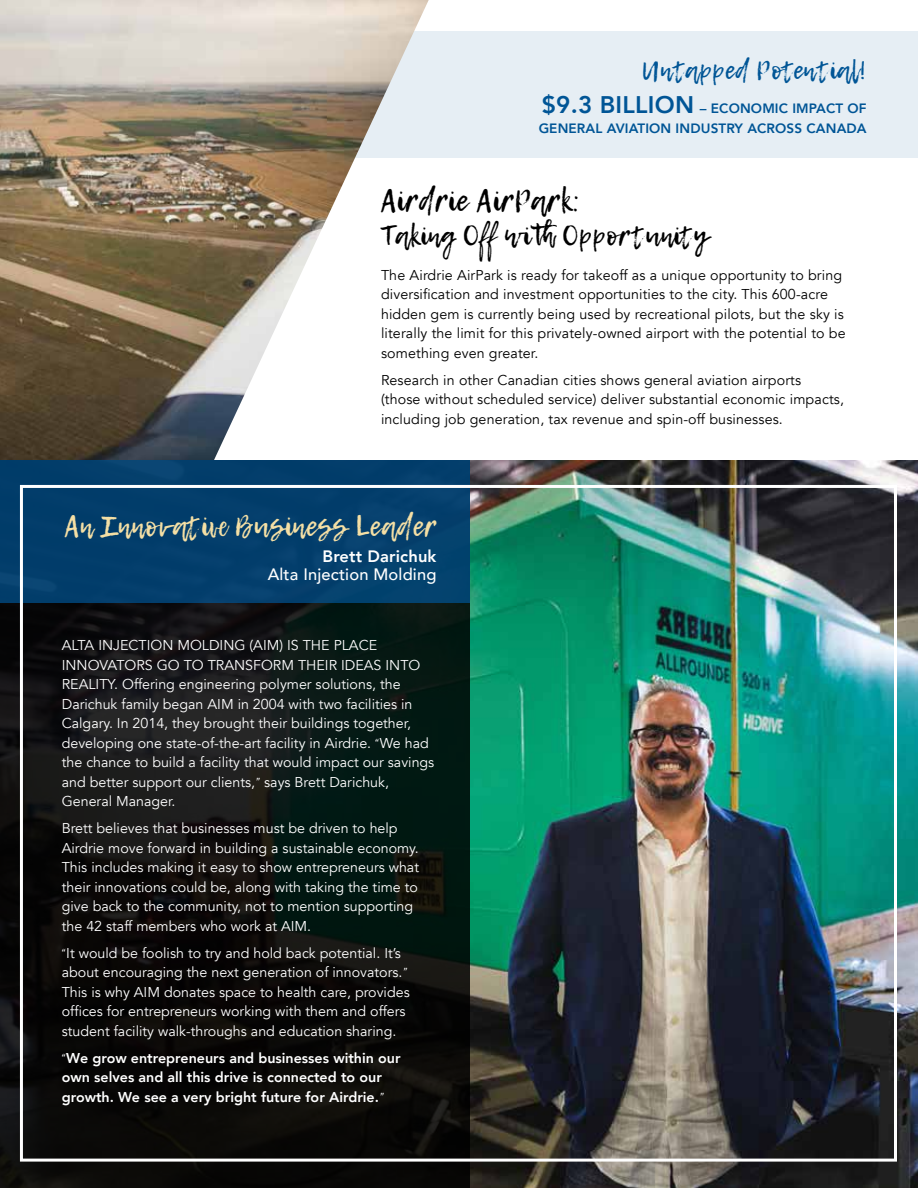
<style>
.page{position:relative;width:918px;height:1188px;background:#fff}
.page>*{position:absolute;margin:0;border:0;box-sizing:border-box;transform-origin:0 0}
.t1{font:30px "Lemon Tuesday";letter-spacing:.01em;color:#000}
.t2{font:28.5px "Lemon Tuesday";letter-spacing:.01em;color:#f4dfa5}
.t3{font:27px "Lemon Tuesday";letter-spacing:.01em;color:#000}
.t4{font:25.5px "Lemon Tuesday";letter-spacing:.01em;color:#005596}
.t5{font:500 16.5px "Avenir";letter-spacing:.01em;color:#fff}
.t6{font:800 16.5px "Avenir";letter-spacing:.01em;color:#fff}
.t7{font:14.25px/19.5px "Avenir";color:#fff}
.t8{font:14.25px/19.5px "Avenir";letter-spacing:.01em;color:#000}
.t9{font:800 14.25px/19.5px "Avenir";color:#fff}
.t10{font:800 13.5px/19.5px "Avenir";letter-spacing:.01em;color:#005596}
.s1{font-size:24px}
.s2{font-family:"Black Jack"}
.s3{font-family:"Black Jack";font-weight:400}
</style>
<div class="page">
<div style="left:72px;top:32px;width:846px;height:126px;background:#e6eef4"></div>
<img style="left:0;top:0;width:429px;height:460px">
<img style="left:470px;top:460px;width:448px;height:728px">
<svg style="left:0;top:603px;width:470px;height:585px;background:#0c100e"></svg>
<div style="left:0;top:460px;width:470px;height:143px;background:#033e6b"></div>
<div style="left:20px;top:485px;width:877px;height:677px;border:3px solid #fff"></div>
<h3 class="t4" style="left:642px;top:55px;width:226px">Untapped Potential!</h3>
<p class="t10" style="left:539px;top:99px;width:330px"><span class="s1">$9.3 BILLION</span> – ECONOMIC IMPACT OF<br>GENERAL AVIATION INDUSTRY ACROSS CANADA</p>
<h1 class="t1" style="left:381px;top:183px;width:201px">Airdrie AirPark:</h1>
<h3 class="t3" style="left:381px;top:220px;width:329px">Taking Off with Opportunity</h3>
<p class="t8" style="left:381px;top:266px;width:466px">The Airdrie AirPark is ready for takeoff as a unique opportunity to bring diversification and investment opportunities to the city. This 600-acre hidden gem is currently being used by recreational pilots, but the sky is literally the limit for this privately-owned airport with the potential to be something even greater.</p>
<p class="t8" style="left:381px;top:371px;width:465px">Research in other Canadian cities shows general aviation airports (those without scheduled service) deliver substantial economic impacts, including job generation, tax revenue and spin-off businesses.</p>
<h2 class="t2" style="left:65px;top:510px;width:373px">An Innovative Business Leader</h2>
<p class="t6" style="left:322px;top:543px;width:116px">Brett Darichuk</p>
<p class="t5" style="left:268px;top:560px;width:170px">Alta Injection Molding</p>
<p class="t7" style="left:62px;top:636px;width:374px">ALTA INJECTION MOLDING (AIM) IS THE PLACE INNOVATORS GO TO TRANSFORM THEIR IDEAS INTO REALITY. Offering engineering polymer solutions, the Darichuk family began AIM in 2004 with two facilities in Calgary. In 2014, they brought their buildings together, developing one state-of-the-art facility in Airdrie. <span class="s2">“</span>We had the chance to build a facility that would impact our savings and better support our clients,<span class="s2">”</span> says Brett Darichuk, General Manager.</p>
<p class="t7" style="left:62px;top:819px;width:359px">Brett believes that businesses must be driven to help Airdrie move forward in building a sustainable economy.<br>This includes making it easy to show entrepreneurs what their innovations could be, along with taking the time to give back to the community, not to mention supporting the 42 staff members who work at AIM.</p>
<p class="t7" style="left:62px;top:943px;width:349px"><span class="s2">“</span>It would be foolish to try and hold back potential. It’s about encouraging the next generation of innovators.<span class="s2">” </span>This is why AIM donates space to health care, provides offices for entrepreneurs working with them and offers student facility walk-throughs and education sharing.</p>
<p class="t9" style="left:62px;top:1048px;width:340px"><span class="s3">“</span>We grow entrepreneurs and businesses within our own selves and all this drive is connected to our growth. We see a very bright future for Airdrie.<span class="s3">”</span></p>
</div>
